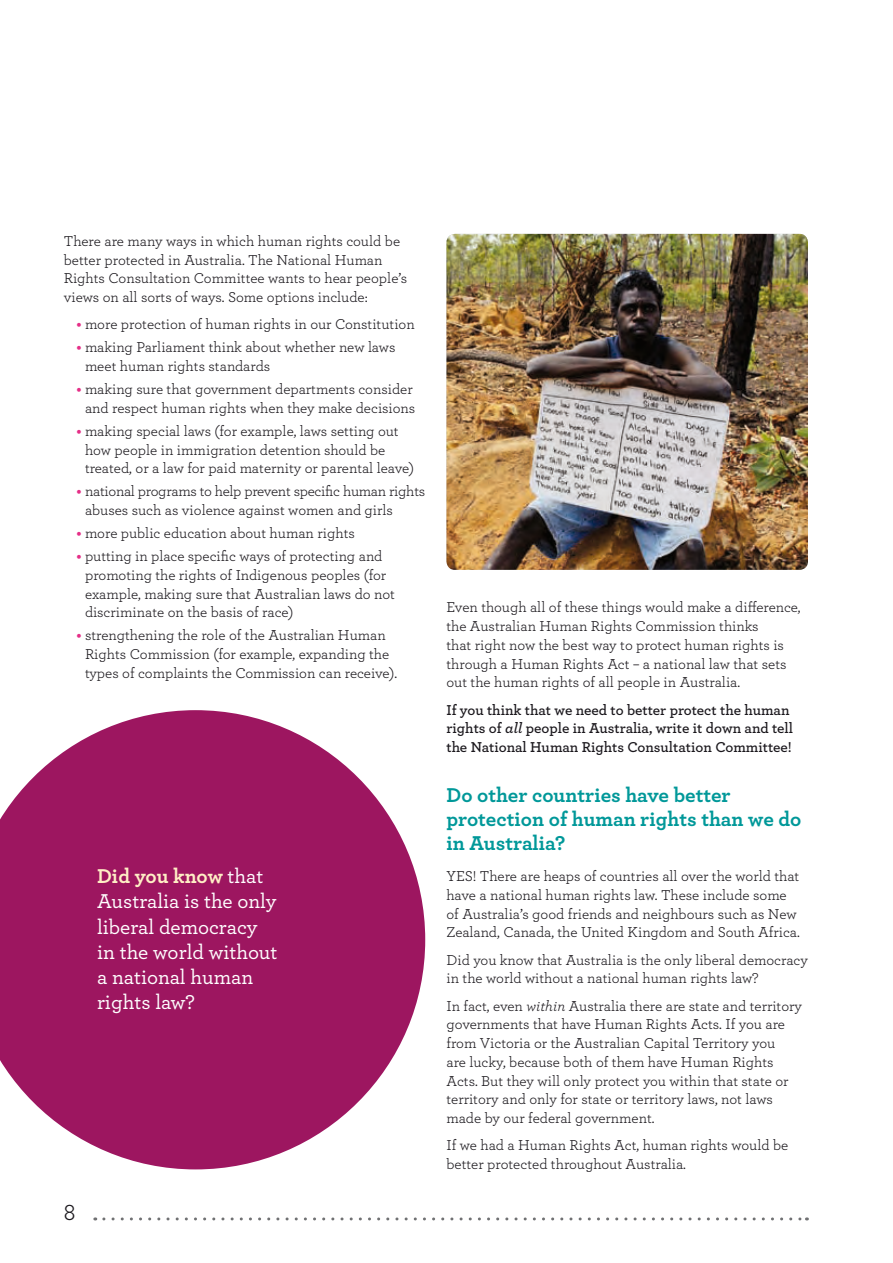
<style>
.page{position:relative;width:893px;height:1263px;background:#fff}
.page>*{position:absolute;margin:0;border:0;box-sizing:border-box;transform-origin:0 0}
.t1{font:24px "Archer";color:#1a171c}
.t2{font:500 21px/25.2px "Archer";color:#fff}
.t3{font:700 21px/24px "Archer";color:#009899}
.t4{font:15px/18.8px "Archer";color:#1a171c}
.t5{font:600 15px/18.8px "Archer";color:#1a171c}
.t6{font:15px/18.8px "Archer";letter-spacing:-.02em;color:#1a171c}
.s1{font-weight:700;color:#e52e87}
.s2{font-weight:700;color:#ffefc5}
.s3{font-style:italic}
</style>
<div class="page">
<svg style="left:0;top:710px;width:425px;height:459px;fill:#9d1660"></svg>
<img style="left:446px;top:234px;width:362px;height:336px">
<svg style="left:104px;top:1217px;width:703px;height:3px"></svg>
<p class="t4" style="left:64px;top:231px;width:345px">There are many ways in which human rights could be better protected in Australia. The National Human Rights Consultation Committee wants to hear people’s views on all sorts of ways. Some options include:</p>
<p class="t4" style="left:77px;top:314px;width:340px"><span class="s1">•</span> more protection of human rights in our Constitution</p>
<p class="t4" style="left:85px;top:337px;width:312px;text-indent:-9px"><span class="s1">•</span> making Parliament think about whether new laws meet human rights standards</p>
<p class="t4" style="left:77px;top:379px;width:340px;text-align:center"><span class="s1">•</span> making sure that government departments consider and respect human rights when they make decisions</p>
<p class="t4" style="left:85px;top:421px;width:331px;text-indent:-9px"><span class="s1">•</span> making special laws (for example, laws setting out how people in immigration detention should be treated, or a law for paid maternity or parental leave)</p>
<p class="t6" style="left:85px;top:481px;width:342px;text-indent:-9px"><span class="s1">•</span> national programs to help prevent specific human rights abuses such as violence against women and girls</p>
<p class="t4" style="left:77px;top:523px;width:280px"><span class="s1">•</span> more public education about human rights</p>
<p class="t4" style="left:85px;top:546px;width:311px;text-indent:-9px"><span class="s1">•</span> putting in place specific ways of protecting and promoting the rights of Indigenous peoples (for example, making sure that Australian laws do not discriminate on the basis of race)</p>
<p class="t4" style="left:85px;top:625px;width:314px;text-indent:-9px"><span class="s1">•</span> strengthening the role of the Australian Human<br>Rights Commission (for example, expanding the types of complaints the Commission can receive).</p>
<h2 class="t2" style="left:97px;top:862px;width:182px"><span class="s2">Did you know</span> that<br>Australia is the only liberal democracy in the world without a national human rights law?</h2>
<h1 class="t1" style="left:64px;top:1196px;width:13px">8</h1>
<p class="t4" style="left:446px;top:597px;width:356px">Even though all of these things would make a difference, the Australian Human Rights Commission thinks<br>that right now the best way to protect human rights is through a Human Rights Act – a national law that sets out the human rights of all people in Australia.</p>
<p class="t5" style="left:446px;top:699px;width:348px">If you think that we need to better protect the human rights of <span class="s3">all</span> people in Australia, write it down and tell the National Human Rights Consultation Committee!</p>
<h2 class="t3" style="left:446px;top:781px;width:356px">Do other countries have better protection of human rights than we do in Australia?</h2>
<p class="t4" style="left:446px;top:866px;width:355px">YES! There are heaps of countries all over the world that have a national human rights law. These include some of Australia’s good friends and neighbours such as New Zealand, Canada, the United Kingdom and South Africa.</p>
<p class="t4" style="left:446px;top:949px;width:363px">Did you know that Australia is the only liberal democracy in the world without a national human rights law?</p>
<p class="t4" style="left:446px;top:995px;width:357px">In fact, even <span class="s3">within</span> Australia there are state and territory governments that have Human Rights Acts. If you are from Victoria or the Australian Capital Territory you<br>are lucky, because both of them have Human Rights Acts. But they will only protect you within that state or territory and only for state or territory laws, not laws made by our federal government.</p>
<p class="t4" style="left:446px;top:1135px;width:343px">If we had a Human Rights Act, human rights would be better protected throughout Australia.</p>
</div>
